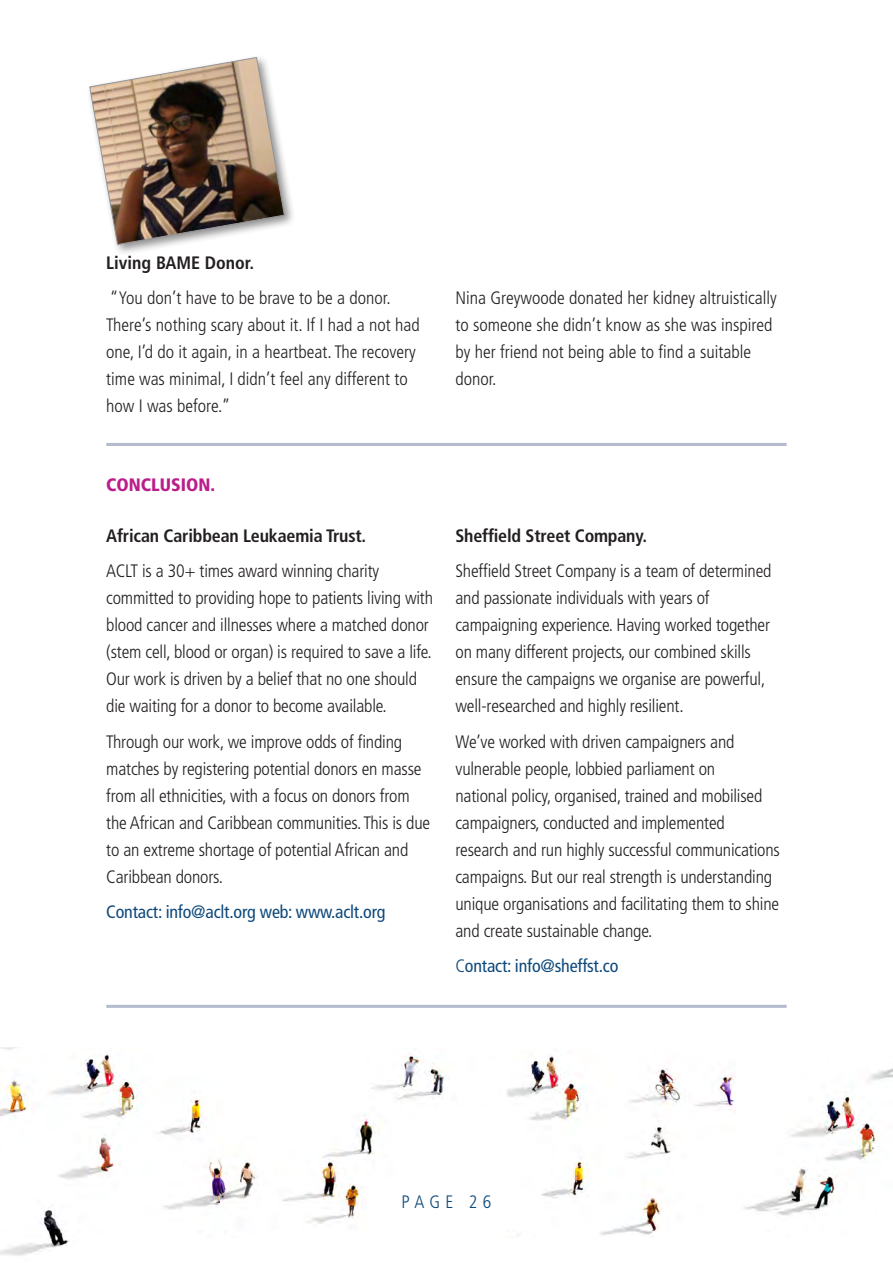
<style>
.page{position:relative;width:893px;height:1263px;background:#fff}
.page>*{position:absolute;margin:0;border:0;box-sizing:border-box;transform-origin:0 0}
.t1{font:300 condensed 18px/27px "Frutiger";letter-spacing:-.01em;color:#231f20}
.t2{font:700 condensed 18px "Frutiger";letter-spacing:-.01em;color:#231f20}
.t3{font:condensed 18px "Frutiger";letter-spacing:-.01em;color:#0e497b}
.t4{font:900 condensed 18px "Frutiger";color:#bb1d8a}
.t5{font:300 condensed 18px "Frutiger";letter-spacing:.29em;color:#0e497b}
.s1{font-weight:300}
</style>
<div class="page">
<div style="left:86px;top:54px;width:210px;height:203px;background:#231f20;opacity:.5"></div>
<svg style="left:89px;top:57px;width:196px;height:188px"></svg>
<hr style="left:106px;top:1005px;width:681px;height:3px;background:#b4bbcf">
<img style="left:0;top:1047px;width:893px;height:209px">
<hr style="left:106px;top:443px;width:681px;height:3px;background:#b4bbcf">
<p class="t2" style="left:106px;top:252px;width:149px">Living BAME Donor.</p>
<p class="t1" style="left:106px;top:285px;width:315px">“You don’t have to be brave to be a donor.<br>There’s nothing scary about it. If I had a not had one, I’d do it again, in a heartbeat. The recovery time was minimal, I didn’t feel any different to how I was before.”</p>
<p class="t1" style="left:455px;top:285px;width:323px">Nina Greywoode donated her kidney altruistically to someone she didn’t know as she was inspired by her friend not being able to find a suitable donor.</p>
<p class="t4" style="left:106px;top:474px;width:111px">CONCLUSION.</p>
<p class="t2" style="left:106px;top:525px;width:261px">African Caribbean Leukaemia Trust.</p>
<p class="t1" style="left:106px;top:558px;width:328px">ACLT is a 30+ times award winning charity committed to providing hope to patients living with blood cancer and illnesses where a matched donor (stem cell, blood or organ) is required to save a life.<br>Our work is driven by a belief that no one should die waiting for a donor to become available.</p>
<p class="t1" style="left:106px;top:728px;width:325px">Through our work, we improve odds of finding matches by registering potential donors en masse from all ethnicities, with a focus on donors from the African and Caribbean communities. This is due to an extreme shortage of potential African and Caribbean donors.</p>
<p class="t3" style="left:106px;top:902px;width:281px">Contact: info@aclt.org web: www.aclt.org</p>
<p class="t2" style="left:455px;top:525px;width:193px">Sheffield Street Company.</p>
<p class="t1" style="left:455px;top:558px;width:318px">Sheffield Street Company is a team of determined and passionate individuals with years of campaigning experience. Having worked together on many different projects, our combined skills ensure the campaigns we organise are powerful, well-researched and highly resilient.</p>
<p class="t1" style="left:455px;top:728px;width:326px">We’ve worked with driven campaigners and vulnerable people, lobbied parliament on<br>national policy, organised, trained and mobilised campaigners, conducted and implemented research and run highly successful communications campaigns. But our real strength is understanding unique organisations and facilitating them to shine and create sustainable change.</p>
<p class="t3" style="left:455px;top:956px;width:164px"><span class="s1">C</span>ontact: info@sheffst.co</p>
<p class="t5" style="left:402px;top:1192px;width:91px">PAGE 26</p>
</div>
